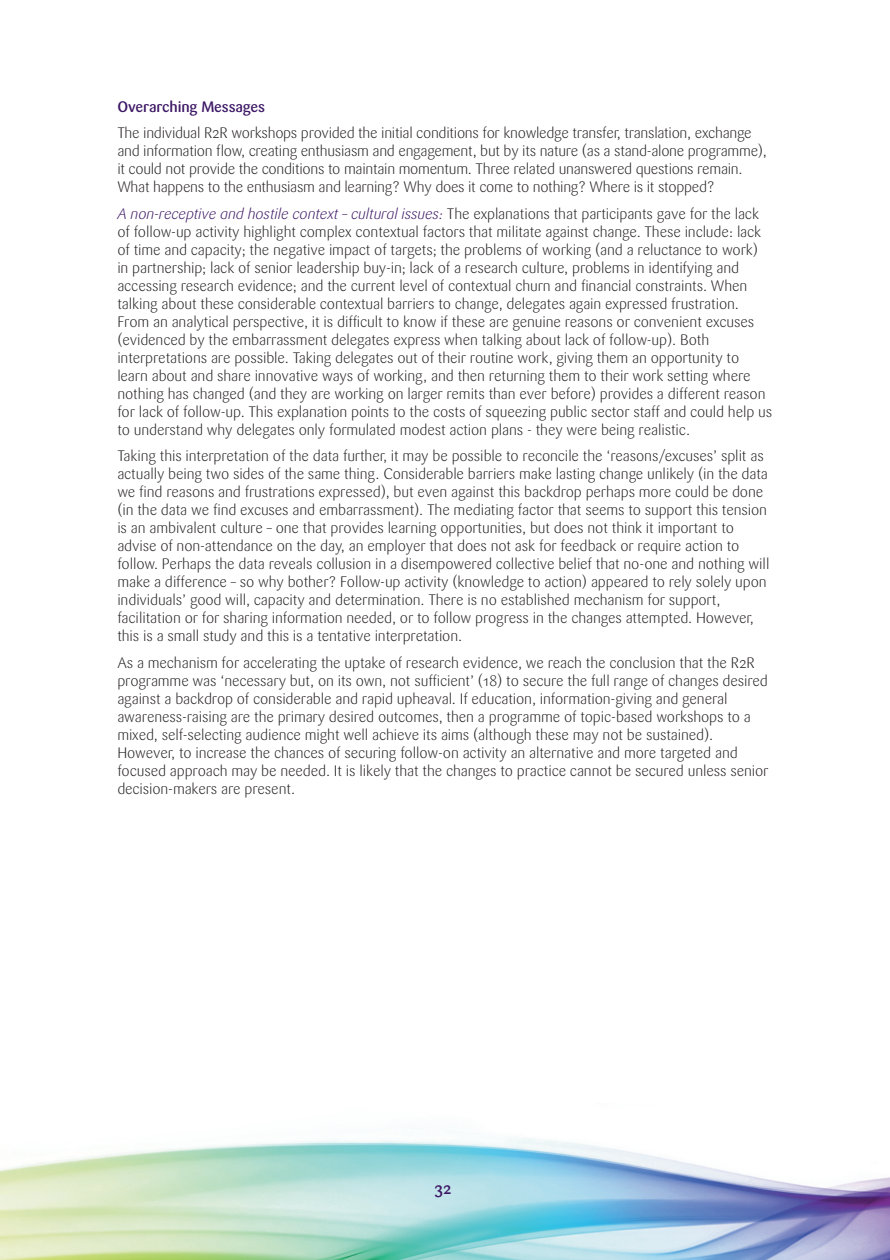
<style>
.page{position:relative;width:890px;height:1260px;background:#fff}
.page>*{position:absolute;margin:0;border:0;box-sizing:border-box;transform-origin:0 0}
.t1{font:500 16.5px "Sari";color:#3c1765}
.t2{font:300 15px/18px "Sari";letter-spacing:-.01em;color:#231f20}
.t3{font:500 15px "Sari";letter-spacing:-.01em;color:#3c1765}
.s1{font-style:italic;color:#3c1765}
</style>
<div class="page">
<img style="left:0;top:1128px;width:889px;height:131px">
<p class="t3" style="left:117px;top:98px;width:149px">Overarching Messages</p>
<p class="t2" style="left:117px;top:124px;width:651px">The individual R2R workshops provided the initial conditions for knowledge transfer, translation, exchange and information flow, creating enthusiasm and engagement, but by its nature (as a stand-alone programme), it could not provide the conditions to maintain momentum. Three related unanswered questions remain.<br>What happens to the enthusiasm and learning? Why does it come to nothing? Where is it stopped?</p>
<p class="t2" style="left:117px;top:204px;width:656px"><span class="s1">A non-receptive and hostile context – cultural issues:</span> The explanations that participants gave for the lack of follow-up activity highlight complex contextual factors that militate against change. These include: lack of time and capacity; the negative impact of targets; the problems of working (and a reluctance to work) in partnership; lack of senior leadership buy-in; lack of a research culture, problems in identifying and accessing research evidence; and the current level of contextual churn and financial constraints. When talking about these considerable contextual barriers to change, delegates again expressed frustration.<br>From an analytical perspective, it is difficult to know if these are genuine reasons or convenient excuses (evidenced by the embarrassment delegates express when talking about lack of follow-up). Both interpretations are possible. Taking delegates out of their routine work, giving them an opportunity to learn about and share innovative ways of working, and then returning them to their work setting where nothing has changed (and they are working on larger remits than ever before) provides a different reason for lack of follow-up. This explanation points to the costs of squeezing public sector staff and could help us to understand why delegates only formulated modest action plans - they were being realistic.</p>
<p class="t2" style="left:117px;top:447px;width:653px">Taking this interpretation of the data further, it may be possible to reconcile the ‘reasons/excuses’ split as actually being two sides of the same thing. Considerable barriers make lasting change unlikely (in the data we find reasons and frustrations expressed), but even against this backdrop perhaps more could be done (in the data we find excuses and embarrassment). The mediating factor that seems to support this tension is an ambivalent culture – one that provides learning opportunities, but does not think it important to advise of non-attendance on the day, an employer that does not ask for feedback or require action to follow. Perhaps the data reveals collusion in a disempowered collective belief that no-one and nothing will make a difference – so why bother? Follow-up activity (knowledge to action) appeared to rely solely upon individuals’ good will, capacity and determination. There is no established mechanism for support, facilitation or for sharing information needed, or to follow progress in the changes attempted. However, this is a small study and this is a tentative interpretation.</p>
<p class="t2" style="left:117px;top:653px;width:652px">As a mechanism for accelerating the uptake of research evidence, we reach the conclusion that the R2R programme was ‘necessary but, on its own, not sufficient’ (18) to secure the full range of changes desired against a backdrop of considerable and rapid upheaval. If education, information-giving and general awareness-raising are the primary desired outcomes, then a programme of topic-based workshops to a mixed, self-selecting audience might well achieve its aims (although these may not be sustained).<br>However, to increase the chances of securing follow-on activity an alternative and more targeted and focused approach may be needed. It is likely that the changes to practice cannot be secured unless senior decision-makers are present.</p>
<p class="t1" style="left:434px;top:1178px;width:19px">32</p>
</div>
